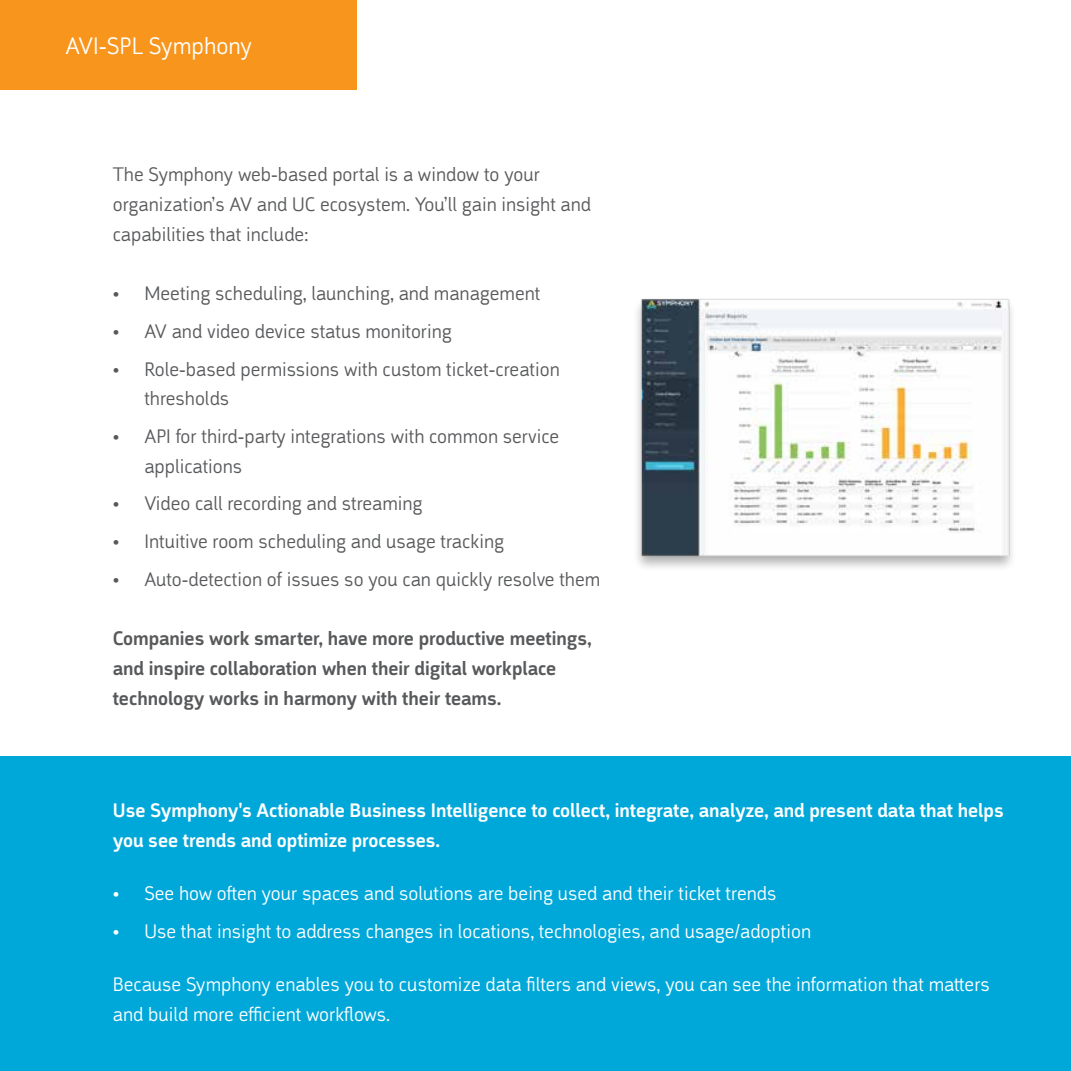
<style>
.page{position:relative;width:1071px;height:1071px;background:#fff}
.page>*{position:absolute;margin:0;border:0;box-sizing:border-box;transform-origin:0 0}
.t1{font:300 24.5px "Argumentum";color:#fff}
.t2{font:300 20.12px/29.8px "Argumentum";color:#58595b}
.t3{font:300 20.12px/29.8px "Argumentum";color:#fff}
.t4{font:500 20.12px/29.8px "Argumentum";color:#58595b}
.t5{font:500 20.12px/29.8px "Argumentum";color:#fff}
</style>
<div class="page">
<div style="left:0;top:0;width:357px;height:89px;background:#f8951d"></div>
<div style="left:0;top:757px;width:1071px;height:314px;background:#00a8da"></div>
<img style="left:637px;top:299px;width:375px;height:269px">
<p class="t1" style="left:66px;top:31px;width:188px">AVI-SPL Symphony</p>
<p class="t2" style="left:113px;top:160px;width:480px">The Symphony web-based portal is a window to your organization’s AV and UC ecosystem. You’ll gain insight and capabilities that include:</p>
<p class="t2" style="left:113px;top:279px;width:429px">• Meeting scheduling, launching, and management</p>
<p class="t2" style="left:113px;top:317px;width:340px">• AV and video device status monitoring</p>
<p class="t2" style="left:144px;top:354px;width:417px;text-indent:-31px">• Role-based permissions with custom ticket-creation thresholds</p>
<p class="t2" style="left:144px;top:422px;width:416px;text-indent:-31px">• API for third-party integrations with common service applications</p>
<p class="t2" style="left:113px;top:489px;width:311px">• Video call recording and streaming</p>
<p class="t2" style="left:113px;top:527px;width:393px">• Intuitive room scheduling and usage tracking</p>
<p class="t2" style="left:113px;top:564px;width:489px">• Auto-detection of issues so you can quickly resolve them</p>
<p class="t4" style="left:113px;top:624px;width:480px">Companies work smarter, have more productive meetings, and inspire collaboration when their digital workplace technology works in harmony with their teams.</p>
<p class="t5" style="left:113px;top:796px;width:892px">Use Symphony's Actionable Business Intelligence to collect, integrate, analyze, and present data that helps you see trends and optimize processes.</p>
<p class="t3" style="left:113px;top:879px;width:665px">• See how often your spaces and solutions are being used and their ticket trends</p>
<p class="t3" style="left:113px;top:916px;width:700px">• Use that insight to address changes in locations, technologies, and usage/adoption</p>
<p class="t3" style="left:113px;top:970px;width:878px">Because Symphony enables you to customize data filters and views, you can see the information that matters and build more efficient workflows.</p>
</div>
